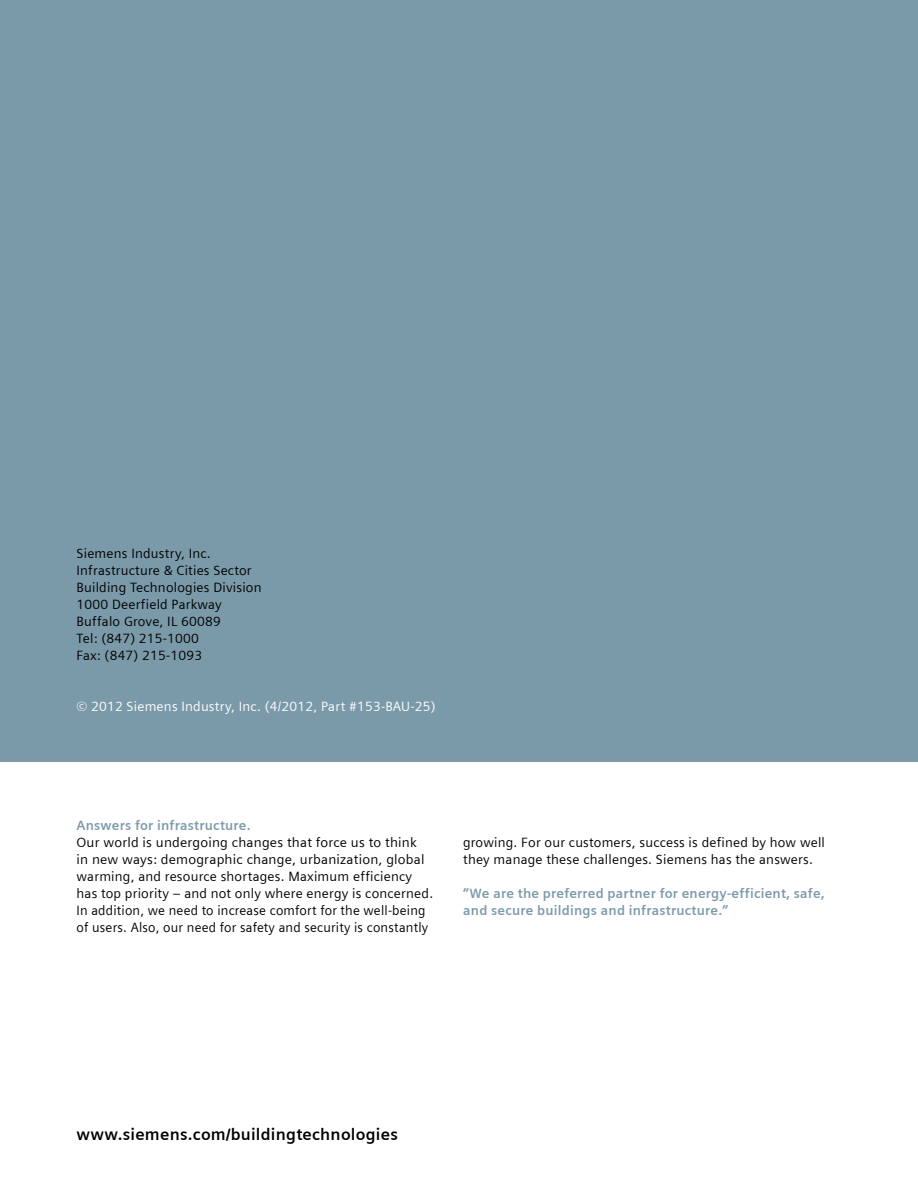
<style>
.page{position:relative;width:918px;height:1188px;background:#fff}
.page>*{position:absolute;margin:0;border:0;box-sizing:border-box;transform-origin:0 0}
.t1{font:700 16.5px "Siemens Sans";letter-spacing:.015em;color:#000}
.t2{font:13.5px/17px "Siemens Sans";letter-spacing:.015em;color:#000}
.t3{font:700 13.5px/17px "Siemens Sans";letter-spacing:.015em;color:#7b9aa9}
.t4{font:13.5px "Siemens Sans";letter-spacing:.015em;color:#fff}
</style>
<div class="page">
<div style="left:0;top:0;width:918px;height:762px;background:#7b9aa9"></div>
<p class="t2" style="left:77px;top:545px;width:187px">Siemens Industry, Inc.<br>Infrastructure &amp; Cities Sector<br>Building Technologies Division<br>1000 Deerfield Parkway<br>Buffalo Grove, IL 60089<br>Tel: (847) 215-1000<br>Fax: (847) 215-1093</p>
<p class="t4" style="left:77px;top:699px;width:361px">© 2012 Siemens Industry, Inc. (4/2012, Part #153-BAU-25)</p>
<p class="t3" style="left:77px;top:817px;width:176px">Answers for infrastructure.</p>
<p class="t2" style="left:77px;top:834px;width:358px">Our world is undergoing changes that force us to think<br>in new ways: demographic change, urbanization, global warming, and resource shortages. Maximum efficiency has top priority – and not only where energy is concerned.<br>In addition, we need to increase comfort for the well-being of users. Also, our need for safety and security is constantly</p>
<p class="t2" style="left:463px;top:834px;width:363px">growing. For our customers, success is defined by how well they manage these challenges. Siemens has the answers.</p>
<p class="t3" style="left:463px;top:885px;width:363px">“We are the preferred partner for energy-efficient, safe, and secure buildings and infrastructure.”</p>
<p class="t1" style="left:77px;top:1124px;width:323px">www.siemens.com/buildingtechnologies</p>
</div>
